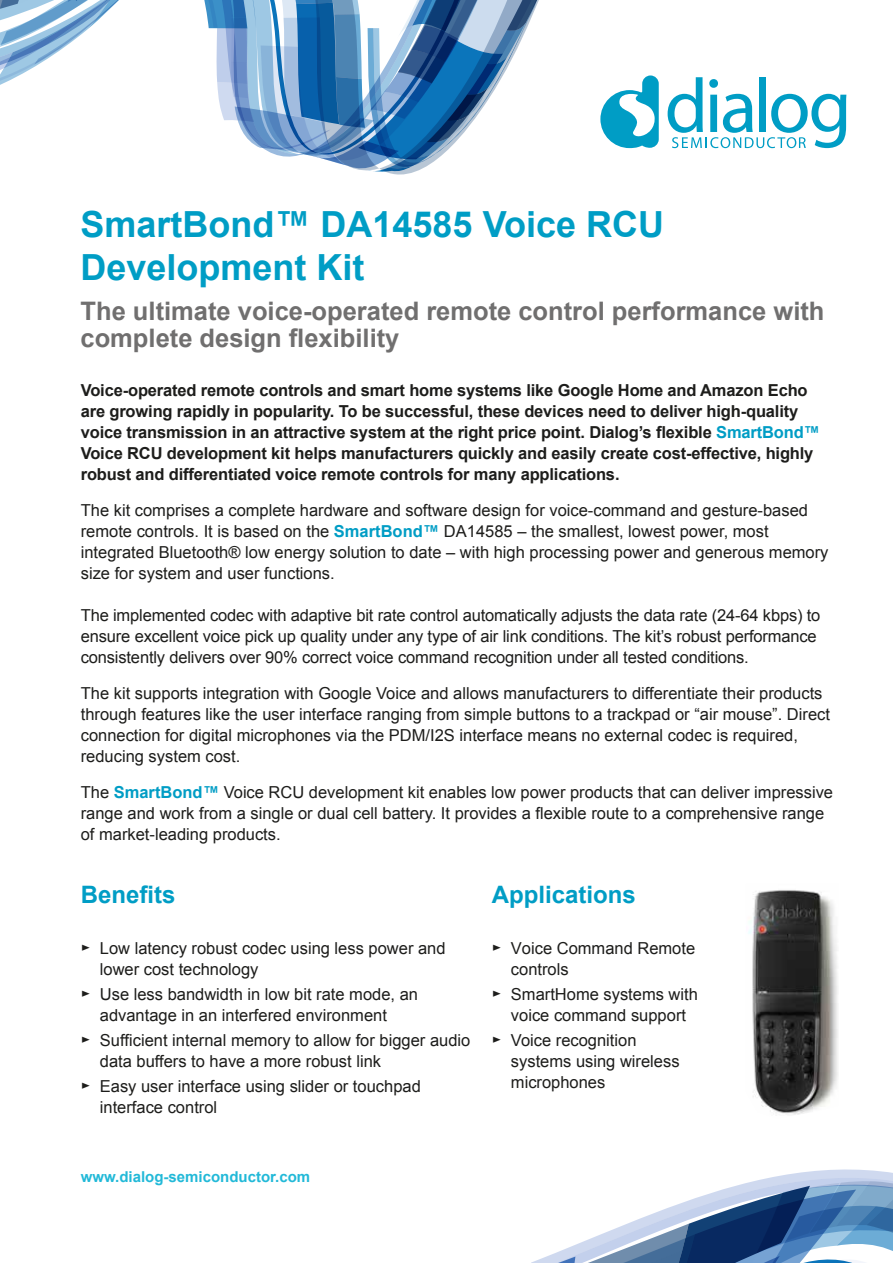
<style>
.page{position:relative;width:893px;height:1263px;background:#fff}
.page>*{position:absolute;margin:0;border:0;box-sizing:border-box;transform-origin:0 0}
.t1{font:700 36px/43.2px "Arial";color:#009dc5}
.t2{font:700 25.5px/27px "Arial";color:#706f6f}
.t3{font:700 24px "Arial";color:#009dc5}
.t4{font:16.5px/21px "Arial";color:#1d1d1b}
.t5{font:700 16.5px/21px "Arial";letter-spacing:-.01em;color:#1d1d1b}
.t6{font:700 15px "Arial";color:#22b9d8}
.s1{color:#009dc5}
.s2{font-weight:700;color:#009dc5}
.s3{font-family:"Arial Unicode MS"}
</style>
<div class="page">
<svg style="left:600px;top:75px;width:59px;height:73px"></svg>
<svg style="left:667px;top:77px;width:179px;height:71px"></svg>
<svg style="left:531px;top:1169px;width:362px;height:94px"></svg>
<svg style="left:0;top:0;width:539px;height:172px"></svg>
<img style="left:748px;top:890px;width:90px;height:225px">
<h1 class="t1" style="left:81px;top:204px;width:585px">SmartBond™ DA14585 Voice RCU<br>Development Kit</h1>
<h2 class="t2" style="left:81px;top:298px;width:745px">The ultimate voice-operated remote control performance with complete design flexibility</h2>
<p class="t5" style="left:81px;top:380px;width:741px">Voice-operated remote controls and smart home systems like Google Home and Amazon Echo are growing rapidly in popularity. To be successful, these devices need to deliver high-quality voice transmission in an attractive system at the right price point. Dialog’s flexible <span class="s1">SmartBond™ </span>Voice RCU development kit helps manufacturers quickly and easily create cost-effective, highly robust and differentiated voice remote controls for many applications.</p>
<p class="t4" style="left:81px;top:500px;width:749px">The kit comprises a complete hardware and software design for voice-command and gesture-based remote controls. It is based on the <span class="s2">SmartBond™</span> DA14585 – the smallest, lowest power, most integrated Bluetooth® low energy solution to date – with high processing power and generous memory size for system and user functions.</p>
<p class="t4" style="left:81px;top:605px;width:741px">The implemented codec with adaptive bit rate control automatically adjusts the data rate (24-64 kbps) to ensure excellent voice pick up quality under any type of air link conditions. The kit’s robust performance consistently delivers over 90% correct voice command recognition under all tested conditions.</p>
<p class="t4" style="left:81px;top:683px;width:751px">The kit supports integration with Google Voice and allows manufacturers to differentiate their products through features like the user interface ranging from simple buttons to a trackpad or “air mouse”. Direct connection for digital microphones via the PDM/I2S interface means no external codec is required, reducing system cost.</p>
<p class="t4" style="left:81px;top:782px;width:754px">The <span class="s2">SmartBond™</span> Voice RCU development kit enables low power products that can deliver impressive range and work from a single or dual cell battery. It provides a flexible route to a comprehensive range of market-leading products.</p>
<h3 class="t3" style="left:81px;top:879px;width:96px">Benefits</h3>
<p class="t4" style="left:100px;top:937px;width:347px;text-indent:-19px"><span class="s3">►</span> Low latency robust codec using less power and lower cost technology</p>
<p class="t4" style="left:100px;top:984px;width:320px;text-indent:-19px"><span class="s3">►</span> Use less bandwidth in low bit rate mode, an advantage in an interfered environment</p>
<p class="t4" style="left:100px;top:1030px;width:372px;text-indent:-19px"><span class="s3">►</span> Sufficient internal memory to allow for bigger audio data buffers to have a more robust link</p>
<p class="t4" style="left:100px;top:1076px;width:322px;text-indent:-19px"><span class="s3">►</span> Easy user interface using slider or touchpad interface control</p>
<h3 class="t3" style="left:492px;top:879px;width:146px">Applications</h3>
<p class="t4" style="left:511px;top:937px;width:186px;text-indent:-19px"><span class="s3">► V</span>oice Command Remote controls</p>
<p class="t4" style="left:492px;top:984px;width:208px;text-align:center"><span class="s3">►</span> SmartHome systems with voice command support</p>
<p class="t4" style="left:511px;top:1030px;width:170px;text-indent:-19px"><span class="s3">►</span> Voice recognition systems using wireless microphones</p>
<p class="t6" style="left:81px;top:1167px;width:231px">www.dialog-semiconductor.com</p>
</div>
